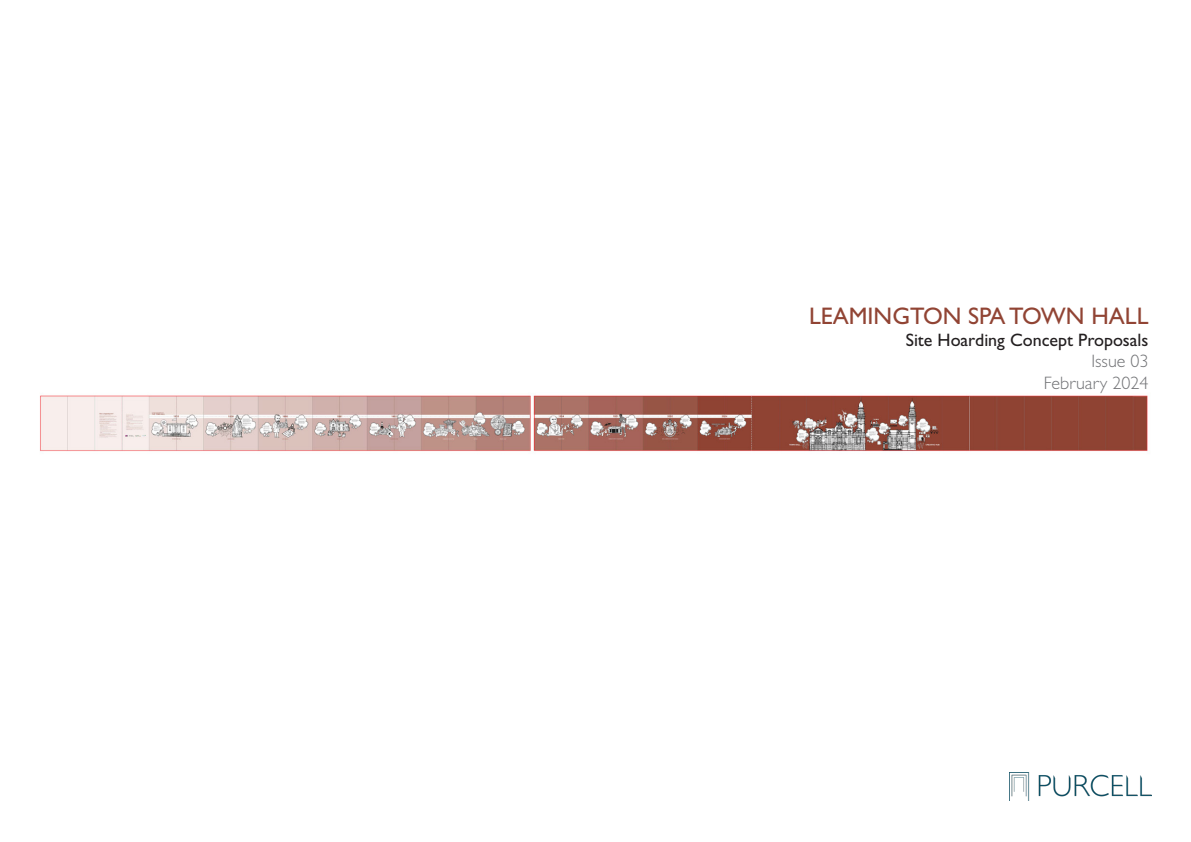
<style>
.page{position:relative;width:1191px;height:842px;background:#fff}
.page>*{position:absolute;margin:0;border:0;box-sizing:border-box;transform-origin:0 0}
.t1{font:24px "Gill Sans Std";color:#914434}
.t2{font:18px "Gill Sans Std";color:#231f20}
.t3{font:300 18px "Gill Sans Std";color:#717275}
</style>
<div class="page">
<img style="left:40px;top:395px;width:1108px;height:57px">
<img style="left:1009px;top:772px;width:142px;height:28px">
<p class="t1" style="left:809px;top:302px;width:341px">LEAMINGTON SPA TOWN HALL</p>
<p class="t2" style="left:905px;top:329px;width:244px">Site Hoarding Concept Proposals</p>
<p class="t3" style="left:1091px;top:351px;width:58px">Issue 03</p>
<p class="t3" style="left:1043px;top:373px;width:106px">February 2024</p>
</div>
